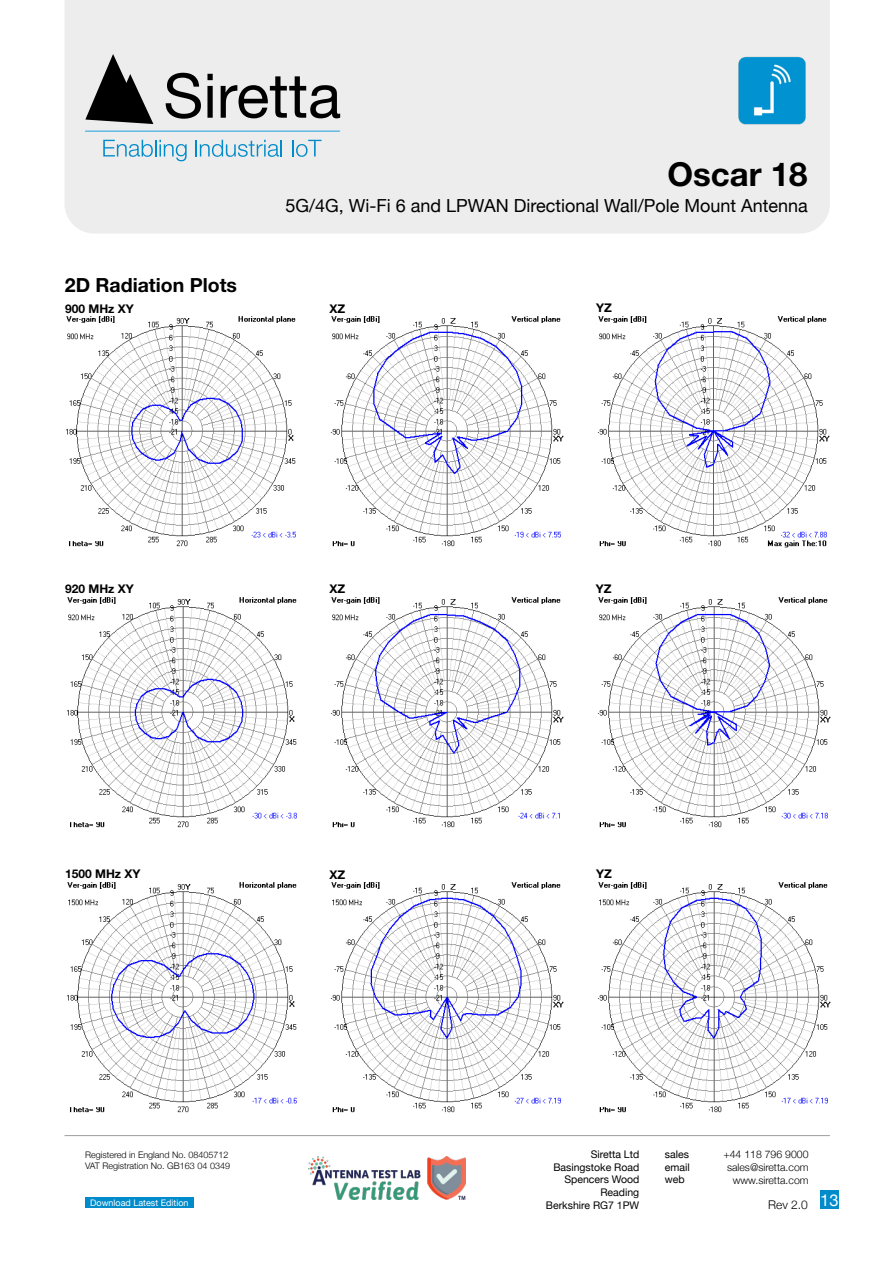
<style>
.page{position:relative;width:893px;height:1263px;background:#fff}
.page>*{position:absolute;margin:0;border:0;box-sizing:border-box;transform-origin:0 0}
.t1{font:700 33px "Helvetica Neue";color:#000}
.t2{font:700 19.5px "Helvetica Neue";color:#000}
.t3{font:18px "Helvetica Neue";color:#000}
.t4{font:16.5px "Helvetica Neue";color:#fff}
.t5{font:700 12px "Helvetica Neue";color:#000}
.t6{font:300 12px "Helvetica Neue";color:#000}
.t7{font:10.5px/12.6px "Helvetica Neue";color:#000;text-align:right}
.t8{font:300 10.5px/12.6px "Helvetica Neue";color:#000;text-align:right}
.t9{font:300 9px/10.8px "Helvetica Neue";color:#000}
.t10{font:9px "Helvetica Neue";color:#fff}
</style>
<div class="page">
<div style="left:65px;top:0;width:765px;height:234px;background:#ededed"></div>
<svg style="left:85px;top:54px;width:68px;height:70px;background:#767676"></svg>
<hr style="left:85px;top:131px;width:255px;height:1px;background:#36a9e1">
<svg style="left:166px;top:73px;width:35px;height:46px;background:#8e8e8e"></svg>
<svg style="left:207px;top:74px;width:6px;height:44px"></svg>
<svg style="left:221px;top:76px;width:119px;height:42px;background:#989898"></svg>
<svg style="left:103px;top:140px;width:84px;height:21px;background:#b8d7e5"></svg>
<svg style="left:195px;top:140px;width:87px;height:17px"></svg>
<svg style="left:292px;top:140px;width:29px;height:17px"></svg>
<img style="left:736px;top:55px;width:72px;height:71px">
<hr style="left:65px;top:1135px;width:765px;height:1px;background:#9d9d9c">
<img style="left:309px;top:1157px;width:156px;height:42px">
<div style="left:85px;top:1197px;width:109px;height:11px;background:#008bcb"></div>
<div style="left:820px;top:1190px;width:19px;height:19px;background:#008bcb"></div>
<img style="left:330px;top:882px;width:234px;height:231px">
<img style="left:597px;top:882px;width:233px;height:231px">
<img style="left:66px;top:882px;width:231px;height:231px">
<img style="left:330px;top:316px;width:233px;height:231px">
<img style="left:597px;top:316px;width:233px;height:232px">
<img style="left:65px;top:316px;width:231px;height:231px">
<img style="left:330px;top:597px;width:234px;height:231px">
<img style="left:597px;top:597px;width:233px;height:231px">
<img style="left:66px;top:597px;width:231px;height:231px">
<h1 class="t1" style="left:667px;top:153px;width:141px">Oscar 18</h1>
<h2 class="t2" style="left:65px;top:273px;width:174px">2D Radiation Plots</h2>
<h3 class="t3" style="left:286px;top:195px;width:524px">5G/4G, Wi-Fi 6 and LPWAN Directional Wall/Pole Mount Antenna</h3>
<p class="t5" style="left:65px;top:301px;width:70px">900 MHz XY</p>
<p class="t5" style="left:330px;top:301px;width:17px">XZ</p>
<p class="t5" style="left:596px;top:300px;width:17px">YZ</p>
<p class="t5" style="left:65px;top:581px;width:70px">920 MHz XY</p>
<p class="t5" style="left:65px;top:866px;width:77px">1500 MHz XY</p>
<p class="t5" style="left:329px;top:581px;width:17px">XZ</p>
<p class="t5" style="left:596px;top:581px;width:17px">YZ</p>
<p class="t5" style="left:330px;top:867px;width:17px">XZ</p>
<p class="t5" style="left:596px;top:866px;width:17px">YZ</p>
<p class="t9" style="left:85px;top:1149px;width:146px">Registered in England No. 08405712<br>VAT Registration No. GB163 04 0349</p>
<p class="t7" style="left:546px;top:1148px;width:95px">Siretta Ltd<br>Basingstoke Road<br>Spencers Wood<br>Reading<br>Berkshire RG7 1PW</p>
<p class="t7" style="left:665px;top:1148px;width:26px;text-align:justify">sales email web</p>
<p class="t8" style="left:723px;top:1148px;width:87px">+44 118 796 9000 sales@siretta.com www.siretta.com</p>
<p class="t10" style="left:90px;top:1197px;width:100px">Download Latest Edition</p>
<h3 class="t4" style="left:820px;top:1190px;width:20px">13</h3>
<p class="t6" style="left:768px;top:1197px;width:41px">Rev 2.0</p>
</div>
